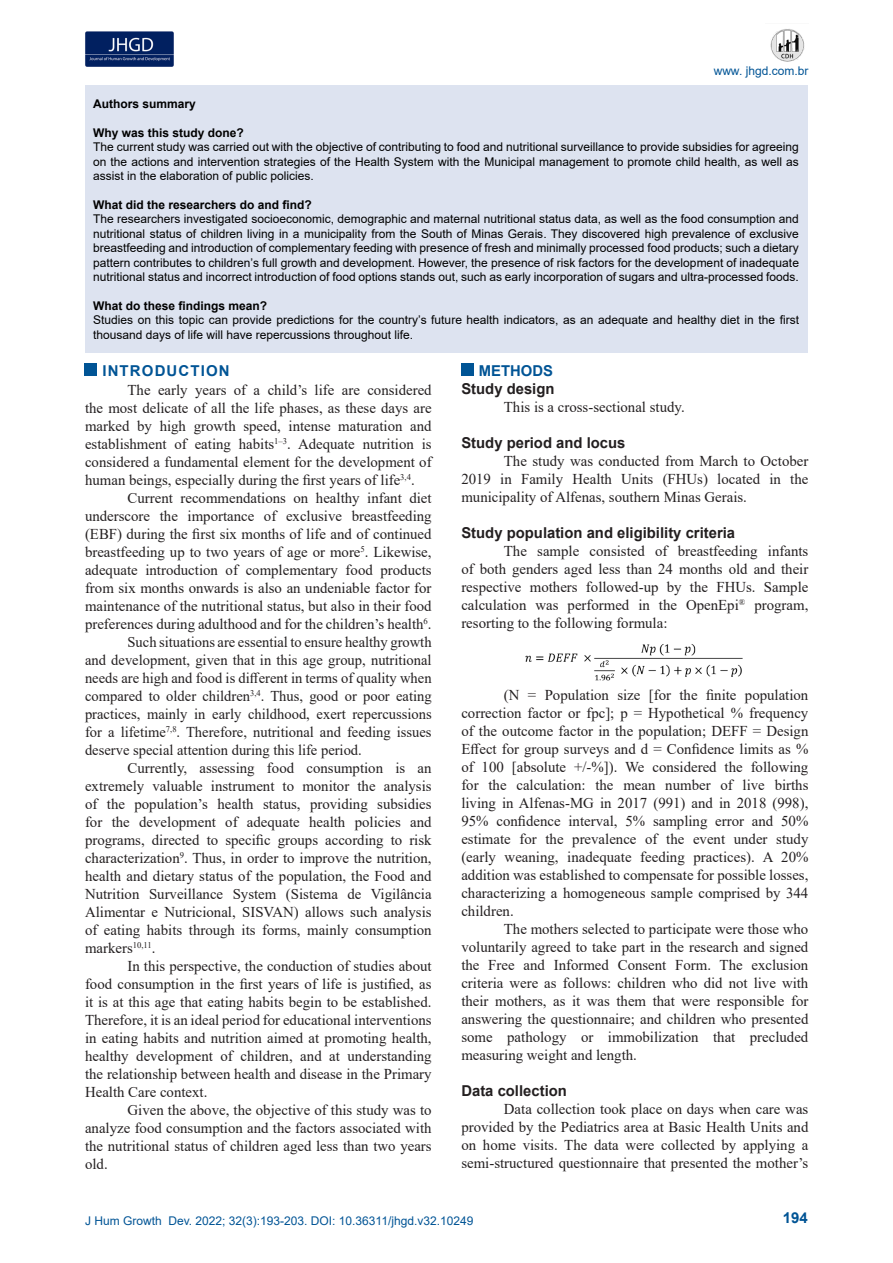
<style>
.page{position:relative;width:893px;height:1263px;background:#fff}
.page>*{position:absolute;margin:0;border:0;box-sizing:border-box;transform-origin:0 0}
.t1{font:15px/18px "Times New Roman";color:#231f20;text-align:justify}
.t2{font:700 15px "Arial";color:#231f20}
.t3{font:700 15px "Arial";letter-spacing:.075em;color:#005495}
.t4{font:700 15px "Arial";color:#005495}
.t5{font:12px/14.4px "Arial";color:#000;text-align:justify}
.t6{font:700 12px "Arial";color:#000}
.t7{font:12px "Arial";color:#005495}
</style>
<div class="page">
<img style="left:85px;top:31px;width:89px;height:35px">
<img style="left:770px;top:29px;width:35px;height:33px">
<img style="left:525px;top:644px;width:218px;height:37px">
<div style="left:85px;top:363px;width:12px;height:13px;background:#005495"></div>
<div style="left:461px;top:363px;width:12px;height:13px;background:#005495"></div>
<div style="left:85px;top:85px;width:722px;height:268px;background:#dde3f0"></div>
<p class="t7" style="left:714px;top:62px;width:96px">www. jhgd.com.br</p>
<p class="t6" style="left:93px;top:96px;width:104px">Authors summary</p>
<p class="t6" style="left:93px;top:124px;width:152px">Why was this study done?</p>
<p class="t5" style="left:93px;top:140px;width:707px">The current study was carried out with the objective of contributing to food and nutritional surveillance to provide subsidies for agreeing on the actions and intervention strategies of the Health System with the Municipal management to promote child health, as well as assist in the elaboration of public policies.</p>
<p class="t6" style="left:93px;top:196px;width:220px">What did the researchers do and find?</p>
<p class="t5" style="left:93px;top:212px;width:707px">The researchers investigated socioeconomic, demographic and maternal nutritional status data, as well as the food consumption and nutritional status of children living in a municipality from the South of Minas Gerais. They discovered high prevalence of exclusive breastfeeding and introduction of complementary feeding with presence of fresh and minimally processed food products; such a dietary pattern contributes to children’s full growth and development. However, the presence of risk factors for the development of inadequate nutritional status and incorrect introduction of food options stands out, such as early incorporation of sugars and ultra-processed foods.</p>
<p class="t6" style="left:93px;top:297px;width:176px">What do these findings mean?</p>
<p class="t5" style="left:93px;top:313px;width:707px">Studies on this topic can provide predictions for the country’s future health indicators, as an adequate and healthy diet in the first thousand days of life will have repercussions throughout life.</p>
<p class="t3" style="left:102px;top:360px;width:129px">INTRODUCTION</p>
<p class="t4" style="left:479px;top:360px;width:76px">METHODS</p>
<p class="t2" style="left:461px;top:378px;width:95px">Study design</p>
<p class="t1" style="left:504px;top:397px;width:182px">This is a cross-sectional study.</p>
<p class="t2" style="left:461px;top:432px;width:166px">Study period and locus</p>
<p class="t1" style="left:461px;top:451px;width:348px;text-indent:43px">The study was conducted from March to October 2019 in Family Health Units (FHUs) located in the municipality of Alfenas, southern Minas Gerais.</p>
<p class="t2" style="left:461px;top:522px;width:275px">Study population and eligibility criteria</p>
<p class="t1" style="left:461px;top:541px;width:349px;text-indent:43px">The sample consisted of breastfeeding infants of both genders aged less than 24 months old and their respective mothers followed-up by the FHUs. Sample calculation was performed in the OpenEpi<sup>®</sup> program, resorting to the following formula:</p>
<p class="t1" style="left:85px;top:381px;width:348px;text-indent:43px">The early years of a child’s life are considered the most delicate of all the life phases, as these days are marked by high growth speed, intense maturation and establishment of eating habits<sup>1–3</sup>. Adequate nutrition is considered a fundamental element for the development of human beings, especially during the first years of life<sup>3,4</sup>.</p>
<p class="t1" style="left:85px;top:489px;width:348px;text-indent:43px">Current recommendations on healthy infant diet underscore the importance of exclusive breastfeeding (EBF) during the first six months of life and of continued breastfeeding up to two years of age or more<sup>5</sup>. Likewise, adequate introduction of complementary food products from six months onwards is also an undeniable factor for maintenance of the nutritional status, but also in their food preferences during adulthood and for the children’s health<sup>6</sup>.</p>
<p class="t1" style="left:85px;top:633px;width:348px;text-indent:43px">Such situations are essential to ensure healthy growth and development, given that in this age group, nutritional needs are high and food is different in terms of quality when compared to older children<sup>3,4</sup>. Thus, good or poor eating practices, mainly in early childhood, exert repercussions for a lifetime<sup>7,8</sup>. Therefore, nutritional and feeding issues deserve special attention during this life period.</p>
<p class="t1" style="left:85px;top:759px;width:348px;text-indent:43px">Currently, assessing food consumption is an extremely valuable instrument to monitor the analysis of the population’s health status, providing subsidies for the development of adequate health policies and programs, directed to specific groups according to risk characterization<sup>9</sup>. Thus, in order to improve the nutrition, health and dietary status of the population, the Food and Nutrition Surveillance System (Sistema de Vigilância Alimentar e Nutricional, SISVAN) allows such analysis of eating habits through its forms, mainly consumption markers<sup>10,11</sup>.</p>
<p class="t1" style="left:85px;top:957px;width:348px;text-indent:43px">In this perspective, the conduction of studies about food consumption in the first years of life is justified, as it is at this age that eating habits begin to be established.<br>Therefore, it is an ideal period for educational interventions in eating habits and nutrition aimed at promoting health, healthy development of children, and at understanding the relationship between health and disease in the Primary Health Care context.</p>
<p class="t1" style="left:85px;top:1101px;width:348px;text-indent:43px">Given the above, the objective of this study was to analyze food consumption and the factors associated with the nutritional status of children aged less than two years old.</p>
<p class="t1" style="left:461px;top:685px;width:349px;text-indent:43px">(N = Population size [for the finite population correction factor or fpc]; p = Hypothetical % frequency of the outcome factor in the population; DEFF = Design Effect for group surveys and d = Confidence limits as % of 100 [absolute +/-%]). We considered the following for the calculation: the mean number of live births living in Alfenas-MG in 2017 (991) and in 2018 (998), 95% confidence interval, 5% sampling error and 50% estimate for the prevalence of the event under study (early weaning, inadequate feeding practices). A 20% addition was established to compensate for possible losses, characterizing a homogeneous sample comprised by 344 children.</p>
<p class="t1" style="left:461px;top:919px;width:349px;text-indent:43px">The mothers selected to participate were those who voluntarily agreed to take part in the research and signed the Free and Informed Consent Form. The exclusion criteria were as follows: children who did not live with their mothers, as it was them that were responsible for answering the questionnaire; and children who presented some pathology or immobilization that precluded measuring weight and length.</p>
<p class="t2" style="left:461px;top:1080px;width:107px">Data collection</p>
<p class="t1" style="left:461px;top:1099px;width:349px;text-indent:43px">Data collection took place on days when care was provided by the Pediatrics area at Basic Health Units and on home visits. The data were collected by applying a semi-structured questionnaire that presented the mother’s</p>
<p class="t7" style="left:85px;top:1212px;width:390px">J Hum Growth Dev. 2022; 32(3):193-203. DOI: 10.36311/jhgd.v32.10249</p>
<p class="t3" style="left:783px;top:1207px;width:27px">194</p>
</div>
